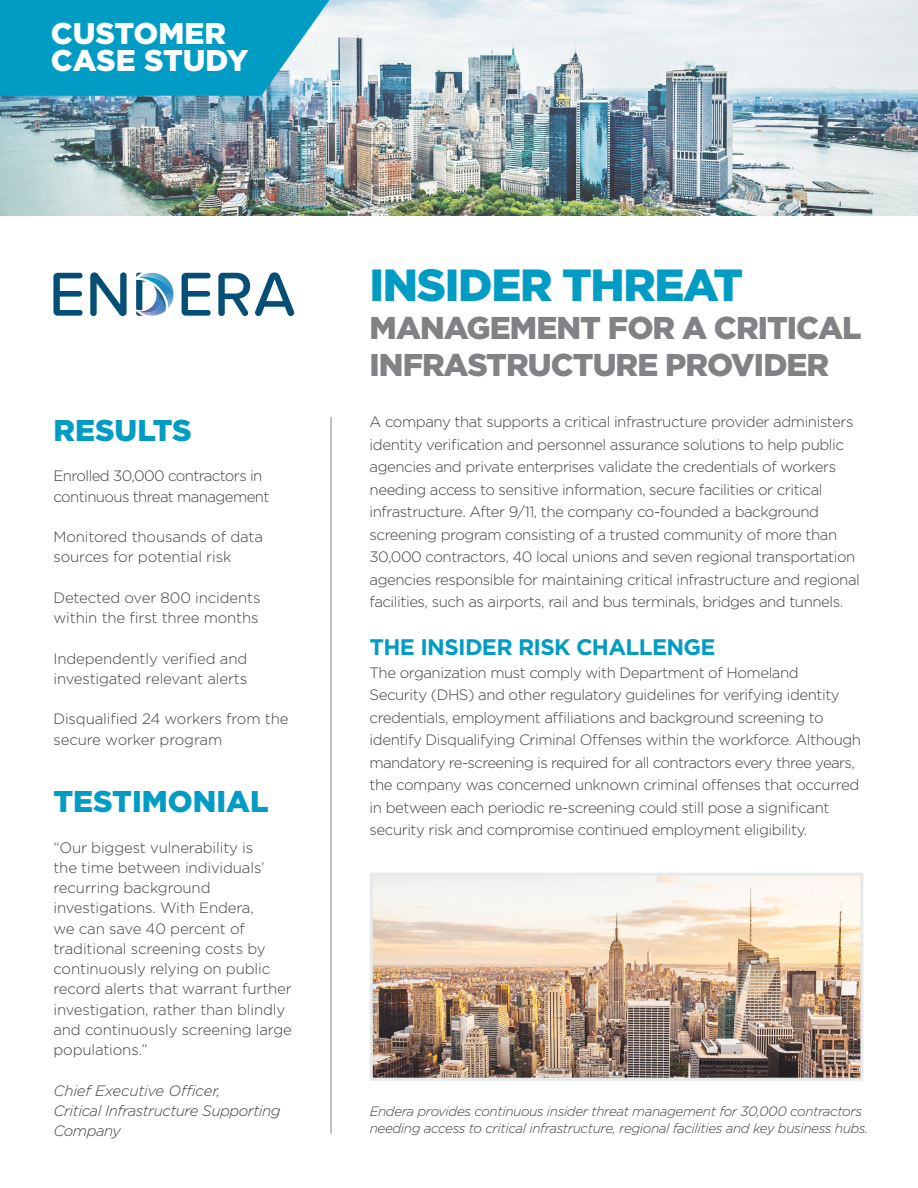
<style>
.page{position:relative;width:918px;height:1188px;background:#fff}
.page>*{position:absolute;margin:0;border:0;box-sizing:border-box;transform-origin:0 0}
.t1{font:900 45px "Gotham";letter-spacing:-.03em;color:#019cc4}
.t2{font:900 31.5px/37.5px "Gotham";letter-spacing:-.03em;color:#808285}
.t3{font:900 30px "Gotham";color:#019cc4}
.t4{font:900 30px/27px "Gotham";color:#fff}
.t5{font:700 22.5px "Gotham";letter-spacing:-.03em;color:#019cc4}
.t6{font:300 15px/22.5px "Gotham";letter-spacing:-.03em;color:#414042}
.t7{font:300 15px/20.2px "Gotham";letter-spacing:-.01em;color:#414042}
.t8{font:italic 300 15px/20.2px "Gotham";letter-spacing:-.03em;color:#414042}
.t9{font:italic 300 13.5px/16.5px "Gotham";letter-spacing:-.03em;color:#414042}
</style>
<div class="page">
<hr style="left:331px;top:417px;width:1px;height:717px;background:#838479">
<img style="left:0;top:0;width:918px;height:216px">
<svg style="left:0;top:0;width:329px;height:96px;background:#14a2c7"></svg>
<img style="left:374px;top:877px;width:485px;height:200px">
<div style="left:370px;top:873px;width:493px;height:208px;border:3px solid #e6e7e8"></div>
<svg style="left:53px;top:273px;width:30px;height:43px"></svg>
<svg style="left:90px;top:272px;width:37px;height:44px"></svg>
<svg style="left:182px;top:273px;width:29px;height:43px"></svg>
<svg style="left:218px;top:272px;width:76px;height:44px"></svg>
<svg style="left:136px;top:273px;width:38px;height:43px"></svg>
<h3 class="t4" style="left:51px;top:20px;width:199px">CUSTOMER<br>CASE STUDY</h3>
<h3 class="t3" style="left:53px;top:410px;width:140px">RESULTS</h3>
<p class="t6" style="left:53px;top:466px;width:217px;line-height:20.2px">Enrolled 30,000 contractors in continuous threat management</p>
<p class="t7" style="left:53px;top:526px;width:211px">Monitored thousands of data sources for potential risk</p>
<p class="t7" style="left:53px;top:587px;width:209px">Detected over 800 incidents within the first three months</p>
<p class="t7" style="left:53px;top:648px;width:195px">Independently verified and investigated relevant alerts</p>
<p class="t7" style="left:53px;top:709px;width:237px">Disqualified 24 workers from the secure worker program</p>
<h3 class="t3" style="left:53px;top:781px;width:217px">TESTIMONIAL</h3>
<p class="t7" style="left:53px;top:837px;width:240px">“Our biggest vulnerability is<br>the time between individuals’ recurring background investigations. With Endera,<br>we can save 40 percent of traditional screening costs by continuously relying on public record alerts that warrant further investigation, rather than blindly and continuously screening large populations.”</p>
<p class="t8" style="left:53px;top:1080px;width:229px">Chief Executive Officer,<br>Critical Infrastructure Supporting<br>Company</p>
<h1 class="t1" style="left:370px;top:255px;width:375px">INSIDER THREAT</h1>
<h2 class="t2" style="left:370px;top:309px;width:494px">MANAGEMENT FOR A CRITICAL<br>INFRASTRUCTURE PROVIDER</h2>
<p class="t6" style="left:370px;top:411px;width:492px">A company that supports a critical infrastructure provider administers identity verification and personnel assurance solutions to help public agencies and private enterprises validate the credentials of workers needing access to sensitive information, secure facilities or critical infrastructure. After 9/11, the company co-founded a background screening program consisting of a trusted community of more than 30,000 contractors, 40 local unions and seven regional transportation agencies responsible for maintaining critical infrastructure and regional facilities, such as airports, rail and bus terminals, bridges and tunnels.</p>
<h3 class="t5" style="left:370px;top:633px;width:347px">THE INSIDER RISK CHALLENGE</h3>
<p class="t6" style="left:370px;top:661px;width:493px">The organization must comply with Department of Homeland<br>Security (DHS) and other regulatory guidelines for verifying identity credentials, employment affiliations and background screening to identify Disqualifying Criminal Offenses within the workforce. Although mandatory re-screening is required for all contractors every three years, the company was concerned unknown criminal offenses that occurred in between each periodic re-screening could still pose a significant security risk and compromise continued employment eligibility.</p>
<p class="t9" style="left:370px;top:1103px;width:500px">Endera provides continuous insider threat management for 30,000 contractors needing access to critical infrastructure, regional facilities and key business hubs.</p>
</div>
